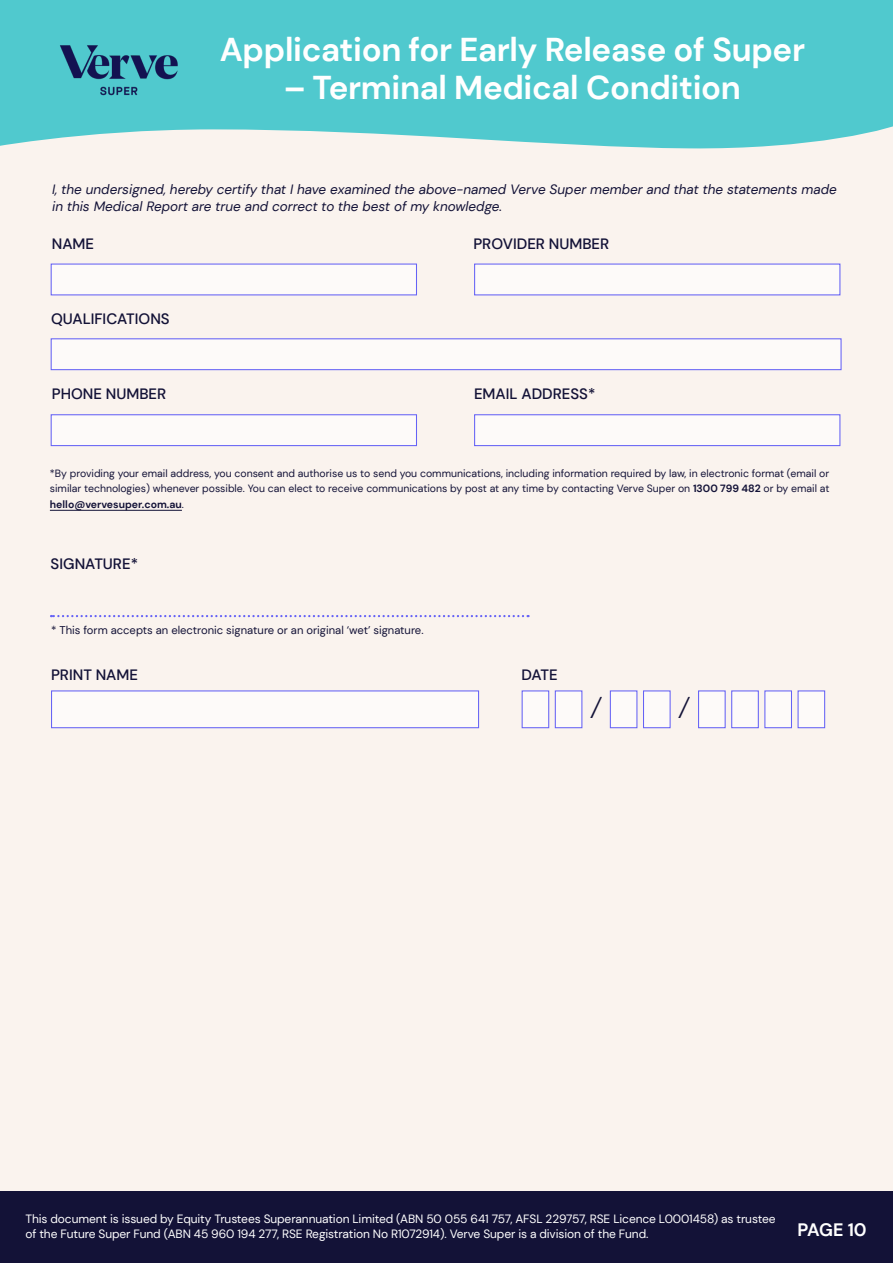
<style>
.page{position:relative;width:893px;height:1263px;background:#faf3ee}
.page>*{position:absolute;margin:0;border:0;box-sizing:border-box;transform-origin:0 0}
.t1{font:700 33px "DM Sans";letter-spacing:-.01em;color:#fff}
.t2{font:700 27px "Libre Baskerville";color:#131237}
.t3{font:700 18px "DM Sans";letter-spacing:-.02em;color:#fff}
.t4{font:500 15px "DM Sans";color:#131237}
.t5{font:italic 13.5px/16.5px "DM Sans";color:#131237}
.t6{font:12px/14.4px "DM Sans";letter-spacing:-.01em;color:#fff}
.t7{font:11.25px "DM Sans";color:#131237}
.t8{font:10.5px/15.3px "DM Sans";color:#131237;text-align:justify}
.s1{font-weight:700}
</style>
<div class="page">
<div style="left:0;top:1191px;width:893px;height:72px;background:#131237"></div>
<svg style="left:0;top:0;width:893px;height:149px;fill:#50c9ce"></svg>
<img style="left:51px;top:44px;width:134px;height:51px">
<div style="left:51px;top:414px;width:366px;height:32px;background:#fdfaf9;border:1px solid #6562f6"></div>
<div style="left:51px;top:264px;width:366px;height:31px;background:#fdfaf9;border:1px solid #6562f6"></div>
<div style="left:474px;top:264px;width:366px;height:31px;background:#fdfaf9;border:1px solid #6562f6"></div>
<div style="left:51px;top:338px;width:791px;height:32px;background:#fdfaf9;border:1px solid #6562f6"></div>
<div style="left:474px;top:414px;width:366px;height:32px;background:#fdfaf9;border:1px solid #6562f6"></div>
<div style="left:797px;top:690px;width:28px;height:38px;background:#fdfaf9;border:1px solid #6562f6"></div>
<div style="left:764px;top:690px;width:28px;height:38px;background:#fdfaf9;border:1px solid #6562f6"></div>
<div style="left:731px;top:690px;width:28px;height:38px;background:#fdfaf9;border:1px solid #6562f6"></div>
<div style="left:698px;top:690px;width:28px;height:38px;background:#fdfaf9;border:1px solid #6562f6"></div>
<div style="left:643px;top:690px;width:28px;height:38px;background:#fdfaf9;border:1px solid #6562f6"></div>
<div style="left:610px;top:690px;width:27px;height:38px;background:#fdfaf9;border:1px solid #6562f6"></div>
<div style="left:555px;top:690px;width:27px;height:38px;background:#fdfaf9;border:1px solid #6562f6"></div>
<div style="left:522px;top:690px;width:27px;height:38px;background:#fdfaf9;border:1px solid #6562f6"></div>
<div style="left:51px;top:690px;width:428px;height:38px;background:#fdfaf9;border:1px solid #6562f6"></div>
<svg style="left:51px;top:615px;width:478px;height:2px"></svg>
<hr style="left:50px;top:510px;width:132px;height:1px;background:#131237">
<h1 class="t1" style="left:220px;top:29px;width:587px">Application for Early Release of Super</h1>
<h1 class="t1" style="left:284px;top:67px;width:458px">– Terminal Medical Condition</h1>
<p class="t5" style="left:52px;top:181px;width:786px">I, the undersigned, hereby certify that I have examined the above-named Verve Super member and that the statements made in this Medical Report are true and correct to the best of my knowledge.</p>
<h3 class="t4" style="left:52px;top:234px;width:44px">NAME</h3>
<h3 class="t4" style="left:473px;top:234px;width:137px">PROVIDER NUMBER</h3>
<h3 class="t4" style="left:51px;top:309px;width:120px">QUALIFICATIONS</h3>
<h3 class="t4" style="left:52px;top:384px;width:116px">PHONE NUMBER</h3>
<h3 class="t4" style="left:474px;top:384px;width:123px">EMAIL ADDRESS*</h3>
<p class="t8" style="left:50px;top:465px;width:781px">*By providing your email address, you consent and authorise us to send you communications, including information required by law, in electronic format (email or similar technologies) whenever possible. You can elect to receive communications by post at any time by contacting Verve Super on <span class="s1">1300 799 482</span> or by email at <span class="s1">hello@vervesuper.com.au</span>.</p>
<h3 class="t4" style="left:51px;top:554px;width:89px">SIGNATURE*</h3>
<p class="t7" style="left:51px;top:624px;width:374px">* This form accepts an electronic signature or an original ‘wet’ signature.</p>
<h3 class="t4" style="left:51px;top:665px;width:89px">PRINT NAME</h3>
<h3 class="t4" style="left:522px;top:665px;width:38px">DATE</h3>
<h2 class="t2" style="left:590px;top:692px;width:14px">/</h2>
<h2 class="t2" style="left:678px;top:692px;width:14px">/</h2>
<p class="t6" style="left:26px;top:1212px;width:751px">This document is issued by Equity Trustees Superannuation Limited (ABN 50 055 641 757, AFSL 229757, RSE Licence L0001458) as trustee of the Future Super Fund (ABN 45 960 194 277, RSE Registration No R1072914). Verve Super is a division of the Fund.</p>
<h3 class="t3" style="left:798px;top:1218px;width:71px">PAGE 10</h3>
</div>
